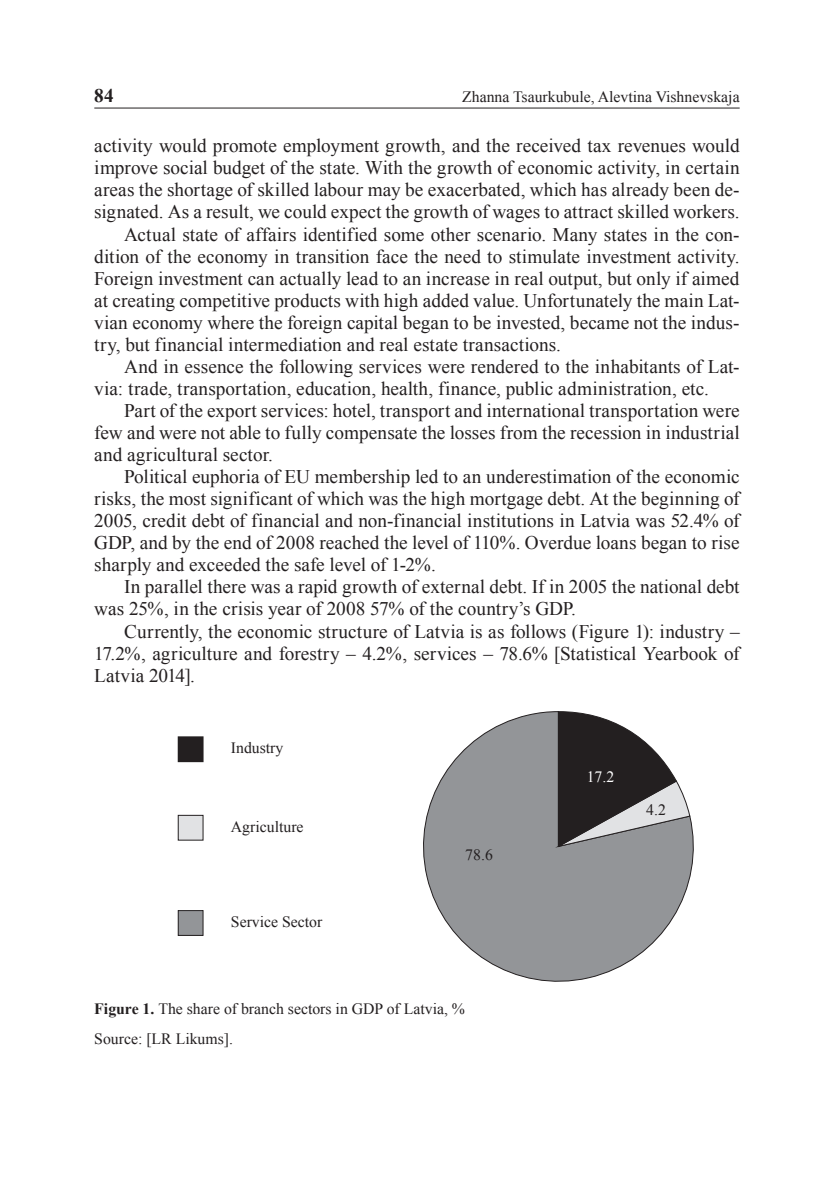
<style>
.page{position:relative;width:834px;height:1181px;background:#fff}
.page>*{position:absolute;margin:0;border:0;box-sizing:border-box;transform-origin:0 0}
.tekst_podstawowy{font:19.25px/22.1px "Times New Roman";color:#231f20;text-align:justify}
.Pagina_lewa{font:700 19.25px "Times New Roman";color:#231f20}
.Rysunek_tytuł{font:15.75px "Times New Roman";color:#231f20}
.Pagina_lewa-2{font:15.75px "Times New Roman";color:#231f20}
.Rysunek_źródło{font:15.75px "Times New Roman";color:#231f20}
.t1{font:15.75px "Times New Roman";color:#fff}
.s1{font-weight:700}
</style>
<div class="page">
<hr style="left:94px;top:108px;width:645px;height:1px;background:#231f20">
<svg style="left:423px;top:711px;width:271px;height:270px"></svg>
<svg style="left:557px;top:711px;width:133px;height:136px"></svg>
<div style="left:178px;top:737px;width:25px;height:24px;background:#231f20"></div>
<div style="left:178px;top:736px;width:25px;height:26px;border:1px solid #231f20"></div>
<div style="left:178px;top:815px;width:25px;height:25px;background:#e1e2e4"></div>
<div style="left:178px;top:815px;width:25px;height:25px;border:1px solid #231f20"></div>
<div style="left:178px;top:910px;width:25px;height:25px;background:#939598"></div>
<div style="left:178px;top:910px;width:25px;height:26px;border:1px solid #231f20"></div>
<p class="Pagina_lewa" style="left:94px;top:83px;width:21px">84</p>
<p class="Pagina_lewa-2" style="left:462px;top:86px;width:279px">Zhanna Tsaurkubule, Alevtina Vishnevskaja</p>
<p class="tekst_podstawowy" style="left:94px;top:134px;width:646px">activity would promote employment growth, and the received tax revenues would improve social budget of the state. With the growth of economic activity, in certain areas the shortage of skilled labour may be exacerbated, which has already been de&shy;signated. As a result, we could expect the growth of wages to attract skilled workers.</p>
<p class="tekst_podstawowy" style="left:94px;top:223px;width:646px;text-indent:30px">Actual state of affairs identified some other scenario. Many states in the con&shy;dition of the economy in transition face the need to stimulate investment activity.<br>Foreign investment can actually lead to an increase in real output, but only if aimed at creating competitive products with high added value. Unfortunately the main Lat&shy;vian economy where the foreign capital began to be invested, became not the indus&shy;try, but financial intermediation and real estate transactions.</p>
<p class="tekst_podstawowy" style="left:94px;top:355px;width:646px;text-indent:30px">And in essence the following services were rendered to the inhabitants of Lat&shy;via: trade, transportation, education, health, finance, public administration, etc.</p>
<p class="tekst_podstawowy" style="left:94px;top:399px;width:646px;text-indent:30px">Part of the export services: hotel, transport and international transportation were few and were not able to fully compensate the losses from the recession in industrial and agricultural sector.</p>
<p class="tekst_podstawowy" style="left:94px;top:465px;width:646px;text-indent:30px">Political euphoria of EU membership led to an underestimation of the economic risks, the most significant of which was the high mortgage debt. At the beginning of 2005, credit debt of financial and non-financial institutions in Latvia was 52.4% of GDP, and by the end of 2008 reached the level of 110%. Overdue loans began to rise sharply and exceeded the safe level of 1-2%.</p>
<p class="tekst_podstawowy" style="left:94px;top:575px;width:646px;text-indent:30px">In parallel there was a rapid growth of external debt. If in 2005 the national debt was 25%, in the crisis year of 2008 57% of the country’s GDP.</p>
<p class="tekst_podstawowy" style="left:94px;top:620px;width:646px;text-indent:30px">Currently, the economic structure of Latvia is as follows (Figure 1): industry – 17.2%, agriculture and forestry – 4.2%, services – 78.6% [Statistical Yearbook of Latvia 2014].</p>
<p class="Rysunek_tytuł" style="left:231px;top:737px;width:54px">Industry</p>
<p class="Rysunek_tytuł" style="left:231px;top:816px;width:74px">Agriculture</p>
<p class="Rysunek_tytuł" style="left:231px;top:911px;width:93px">Service Sector</p>
<p class="Rysunek_tytuł" style="left:465px;top:844px;width:29px">78.6</p>
<p class="Rysunek_tytuł" style="left:94px;top:998px;width:372px"><span class="s1">Figure 1.</span> The share of branch sectors in GDP of Latvia, %</p>
<p class="Rysunek_źródło" style="left:94px;top:1028px;width:140px">Source: [LR Likums].</p>
<p class="t1" style="left:586px;top:766px;width:29px">17.2</p>
<p class="Rysunek_tytuł" style="left:646px;top:799px;width:21px">4.2</p>
</div>
